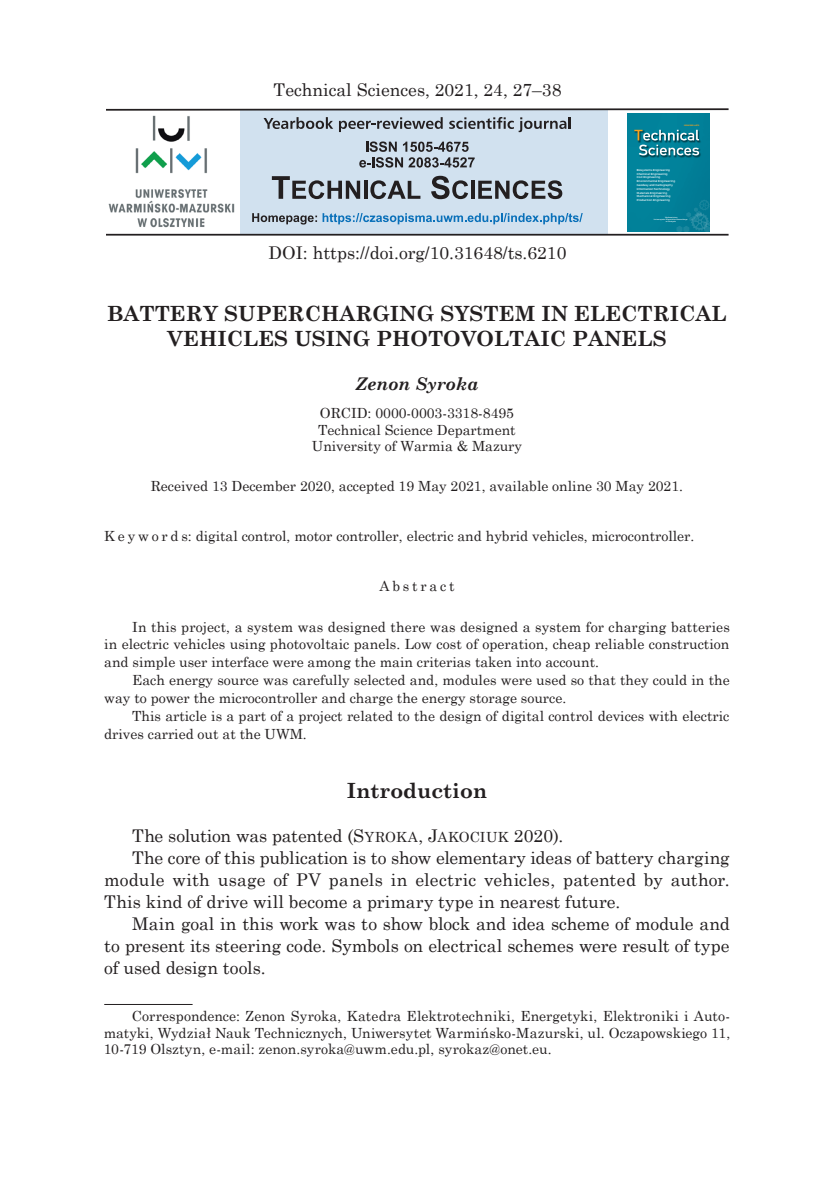
<style>
.page{position:relative;width:834px;height:1181px;background:#fff}
.page>*{position:absolute;margin:0;border:0;box-sizing:border-box;transform-origin:0 0}
.t1{font:700 21px/25.2px "Century Schoolbook";color:#231f20;text-align:center}
.t2{font:17.5px "Century Schoolbook";color:#231f20}
.t3{font:italic 700 17.5px "Century Schoolbook";color:#231f20}
.t4{font:14px/16.8px "Century Schoolbook";color:#231f20;text-align:justify}
.t5{font:14px "Century Schoolbook";letter-spacing:.2em;color:#231f20}
.t6{font:2.8px/3.9px "Montserrat";color:#fff}
.t7{font:700 1.93px "Montserrat";color:#f9a21c}
.s1{font-family:"Century Schoolbook SC800"}
.s2{font-family:"Century Schoolbook SC800";font-size:14px}
</style>
<div class="page">
<div style="left:240px;top:109px;width:367px;height:126px;background:#d1e1ef"></div>
<svg style="left:272px;top:176px;width:88px;height:23px"></svg>
<hr style="left:364px;top:181px;width:3px;height:18px;background:#231f20">
<svg style="left:370px;top:180px;width:50px;height:19px"></svg>
<svg style="left:431px;top:176px;width:37px;height:23px"></svg>
<hr style="left:471px;top:181px;width:3px;height:18px;background:#231f20">
<svg style="left:478px;top:180px;width:84px;height:19px"></svg>
<svg style="left:252px;top:213px;width:330px;height:11px"></svg>
<hr style="left:106px;top:234px;width:622px;height:2px;background:#231f20">
<img style="left:108px;top:168px;width:127px;height:60px">
<div style="left:627px;top:113px;width:82px;height:118px;background:#018199"></div>
<svg style="left:106px;top:108px;width:623px;height:60px"></svg>
<svg style="left:676px;top:200px;width:33px;height:31px"></svg>
<hr style="left:104px;top:1004px;width:88px;height:1px;background:#231f20">
<p class="t2" style="left:273px;top:75px;width:289px">Technical Sciences, 2021, 24, 27–38</p>
<p class="t2" style="left:268px;top:238px;width:299px">DOI: https://doi.org/10.31648/ts.6210</p>
<p class="t7" style="left:684px;top:124px;width:16px">ISSN 1505-4675</p>
<p class="t6" style="left:636px;top:168px;width:40px">Biosystems Engineering<br>Chemical Engineering<br>Civil Engineering<br>Environmental Engineering<br>Geodesy and Cartography<br>Information Technology<br>Materials Engineering<br>Mechanical Engineering<br>Production Engineering</p>
<h1 class="t1" style="left:107px;top:300px;width:620px">BATTERY SUPERCHARGING SYSTEM IN ELECTRICAL<br>VEHICLES USING PHOTOVOLTAIC PANELS</h1>
<p class="t3" style="left:355px;top:370px;width:125px">Zenon Syroka</p>
<p class="t4" style="left:312px;top:403px;width:211px;text-align:center">ORCID: 0000-0003-3318-8495<br>Technical Science Department<br>University of Warmia &amp; Mazury</p>
<p class="t4" style="left:151px;top:476px;width:533px">Received 13 December 2020, accepted 19 May 2021, available online 30 May 2021.</p>
<p class="t4" style="left:104px;top:526px;width:591px">K e y w o r d s: digital control, motor controller, electric and hybrid vehicles, microcontroller.</p>
<p class="t5" style="left:379px;top:574px;width:77px">Abstract</p>
<p class="t4" style="left:104px;top:616px;width:627px;line-height:17.8px;text-indent:28px">In this project, a system was designed there was designed a system for charging batteries in electric vehicles using photovoltaic panels. Low cost of operation, cheap reliable construction and simple user interface were among the main criterias taken into account.</p>
<p class="t4" style="left:104px;top:670px;width:627px;line-height:17.8px;text-indent:28px">Each energy source was carefully selected and, modules were used so that they could in the way to power the microcontroller and charge the energy storage source.</p>
<p class="t4" style="left:104px;top:705px;width:626px;line-height:17.8px;text-indent:28px">This article is a part of a project related to the design of digital control devices with electric drives carried out at the UWM.</p>
<h1 class="t1" style="left:347px;top:776px;width:142px">Introduction</h1>
<p class="t2" style="left:132px;top:821px;width:432px">The solution was patented (<span class="s1">S</span><span class="s2">YROKA</span><span class="s1">, J</span><span class="s2">AKOCIUK</span> 2020).</p>
<p class="t2" style="left:132px;top:843px;width:598px">The core of this publication is to show elementary ideas of battery charging</p>
<p class="t2" style="left:104px;top:865px;width:627px">module with usage of PV panels in electric vehicles, patented by author.</p>
<p class="t2" style="left:104px;top:887px;width:517px">This kind of drive will become a primary type in nearest future.</p>
<p class="t2" style="left:132px;top:909px;width:599px">Main goal in this work was to show block and idea scheme of module and</p>
<p class="t2" style="left:104px;top:931px;width:627px">to present its steering code. Symbols on electrical schemes were result of type</p>
<p class="t2" style="left:104px;top:953px;width:163px">of used design tools.</p>
<p class="t4" style="left:104px;top:1006px;width:628px;text-indent:28px">Correspondence: Zenon Syroka, Katedra Elektrotechniki, Energetyki, Elektroniki i Auto&shy;matyki, Wydział Nauk Technicznych, Uniwersytet Warmińsko-Mazurski, ul. Oczapowskiego 11, 10-719 Olsztyn, e-mail: zenon.syroka@uwm.edu.pl, syrokaz@onet.eu.</p>
</div>
